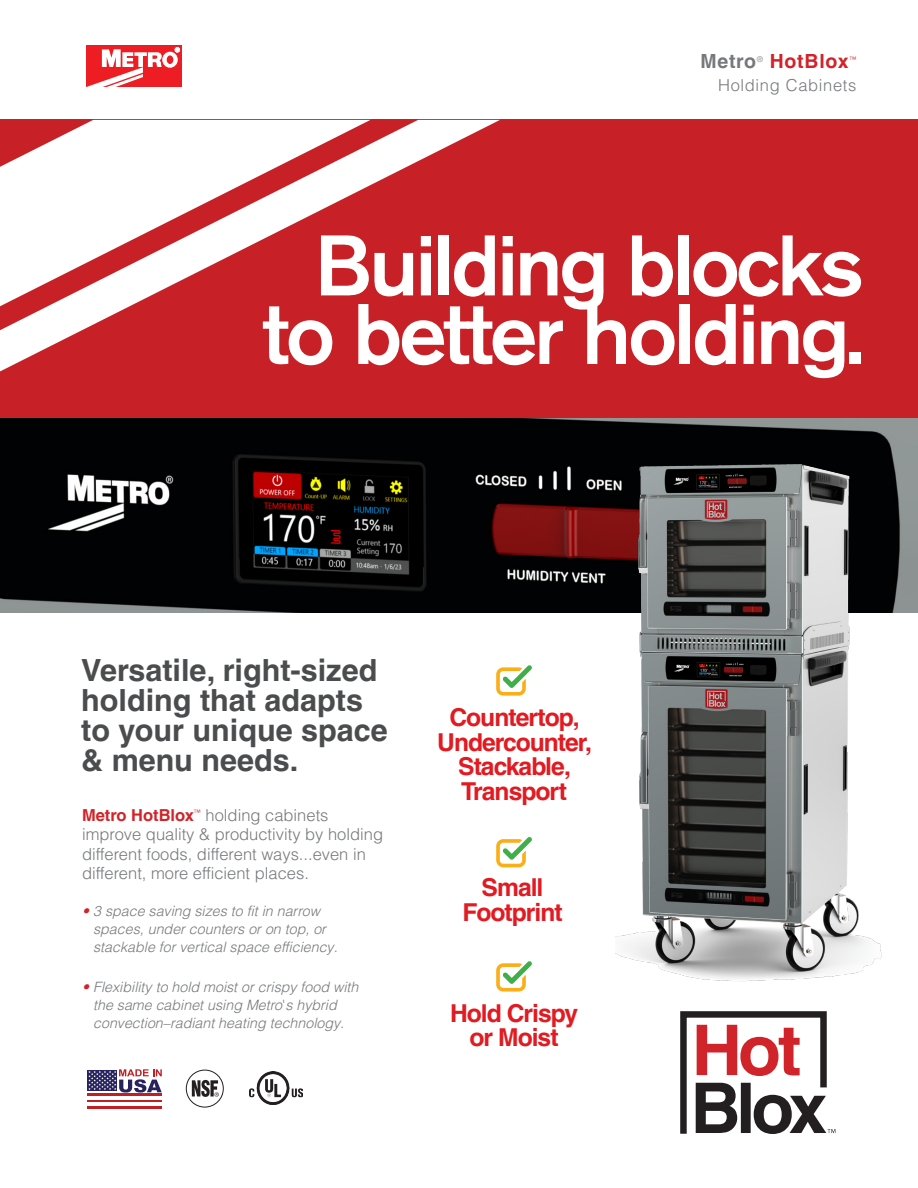
<style>
.page{position:relative;width:918px;height:1188px;background:#fff}
.page>*{position:absolute;margin:0;border:0;box-sizing:border-box;transform-origin:0 0}
.t1{font:500 84.9px/68.6px "Akzidenz Grotesk BQ";letter-spacing:-.04em;color:#fff;text-align:right}
.t2{font:700 30.6px/30px "Helvetica LT Pro";color:#4b4c4d}
.t3{font:700 24.6px/24.6px "Helvetica LT Pro";letter-spacing:-.04em;color:#e21a21;text-align:center}
.t4{font:700 19.5px "Helvetica LT Pro";letter-spacing:.04em;color:#d1232a}
.t5{font:700 19.5px "Helvetica LT Pro";letter-spacing:.04em;color:#76787b}
.t6{font:300 16.5px/19.5px "Helvetica LT Pro";color:#76787b}
.t7{font:300 16.5px "Helvetica LT Pro";letter-spacing:.04em;color:#76787b}
.t8{font:italic 300 14.25px/18px "Helvetica LT Pro";color:#76787b}
.t9{font:300 7.8px "Helvetica LT Pro";color:#76787b}
.t10{font:300 7.5px "Helvetica LT Pro";color:#d1232a}
.s1{font-weight:700;color:#d1232a}
.s2{color:#d1232a}
</style>
<div class="page">
<div style="left:86px;top:45px;width:96px;height:42px;background:#ee1d23"></div>
<svg style="left:162px;top:52px;width:16px;height:16px"></svg>
<svg style="left:86px;top:49px;width:76px;height:38px"></svg>
<svg style="left:175px;top:47px;width:5px;height:5px"></svg>
<div style="left:167px;top:55px;width:6px;height:9px;background:#ee1d23;border-radius:50%"></div>
<div style="left:0;top:120px;width:918px;height:299px;background:#c72026"></div>
<svg style="left:0;top:120px;width:500px;height:251px"></svg>
<img style="left:0;top:418px;width:918px;height:194px">
<svg style="left:680px;top:1011px;width:155px;height:123px"></svg>
<img style="left:616px;top:437px;width:287px;height:545px">
<svg style="left:496px;top:665px;width:36px;height:31px"></svg>
<svg style="left:496px;top:837px;width:36px;height:30px"></svg>
<svg style="left:496px;top:961px;width:36px;height:31px"></svg>
<div style="left:186px;top:1070px;width:38px;height:37px;border:1px solid #231f20;border-radius:50%"></div>
<svg style="left:192px;top:1080px;width:27px;height:17px"></svg>
<img style="left:249px;top:1072px;width:53px;height:32px">
<hr style="left:88px;top:1106px;width:74px;height:3px;background:#c02025">
<hr style="left:88px;top:1100px;width:74px;height:3px;background:#c02025">
<hr style="left:88px;top:1094px;width:74px;height:3px;background:#c02025">
<svg style="left:88px;top:1069px;width:74px;height:24px"></svg>
<p class="t5" style="left:700px;top:49px;width:57px">Metro</p>
<p class="t9" style="left:757px;top:54px;width:8px">®</p>
<p class="t4" style="left:770px;top:49px;width:80px">HotBlox</p>
<p class="t10" style="left:849px;top:55px;width:9px">™</p>
<p class="t7" style="left:718px;top:75px;width:140px">Holding Cabinets</p>
<p class="t1" style="left:263px;top:230px;width:603px">Building blocks to better holding.</p>
<p class="t2" style="left:81px;top:655px;width:308px">Versatile, right-sized holding that adapts to your unique space &amp; menu needs.</p>
<p class="t6" style="left:82px;top:805px;width:303px"><span class="s1">Metro HotBlox</span><sup>™</sup> holding cabinets improve quality &amp; productivity by holding different foods, different ways...even in different, more efficient places.</p>
<p class="t8" style="left:93px;top:901px;width:246px;text-indent:-11px"><span class="s2">•</span> 3 space saving sizes to fit in narrow spaces, under counters or on top, or stackable for vertical space efficiency.</p>
<p class="t8" style="left:93px;top:978px;width:267px;text-indent:-11px"><span class="s2">•</span> Flexibility to hold moist or crispy food with the same cabinet using Metro's hybrid convection–radiant heating technology.</p>
<p class="t3" style="left:449px;top:705px;width:132px">Countertop,</p>
<p class="t3" style="left:437px;top:730px;width:156px">Undercounter,</p>
<p class="t3" style="left:458px;top:755px;width:114px;text-align:left">Stackable,<br>Transport</p>
<p class="t3" style="left:462px;top:875px;width:102px">Small<br>Footprint</p>
<p class="t3" style="left:450px;top:1001px;width:130px">Hold Crispy or Moist</p>
</div>
